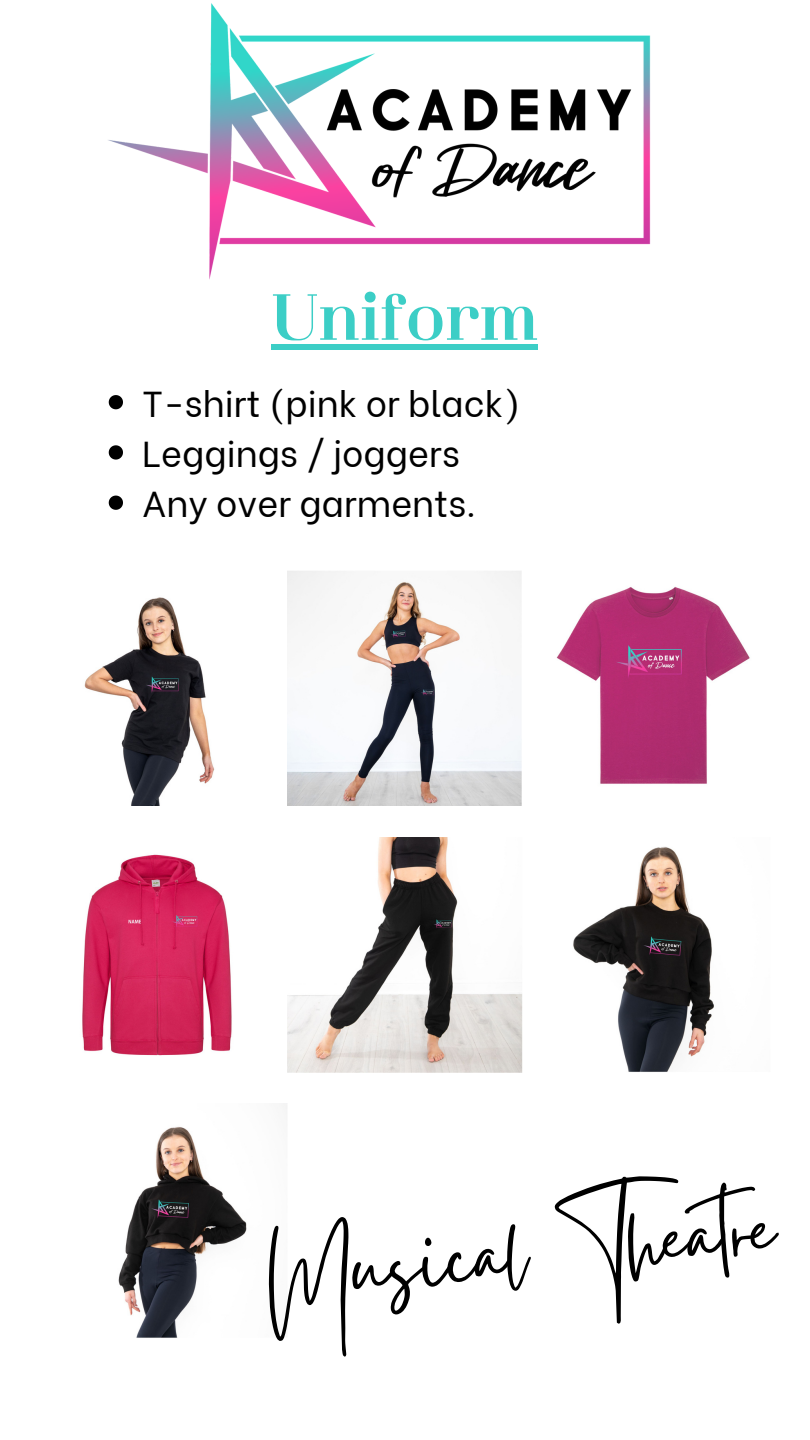
<style>
.page{position:relative;width:810px;height:1440px;background:#fff}
.page>*{position:absolute;margin:0;border:0;box-sizing:border-box;transform-origin:0 0}
.t1{font:112px "Gistesy";color:#000}
.t2{font:600 65px "Athachantr";color:#3ccec6}
.t3{font:36px/50.2px "Be Vietnam";color:#000}
</style>
<div class="page">
<img style="left:84px;top:597px;width:131px;height:209px">
<img style="left:556px;top:586px;width:194px;height:198px">
<img style="left:82px;top:854px;width:150px;height:202px">
<img style="left:118px;top:1104px;width:169px;height:234px">
<img style="left:287px;top:571px;width:235px;height:235px">
<img style="left:573px;top:846px;width:141px;height:226px">
<img style="left:108px;top:3px;width:543px;height:277px">
<img style="left:287px;top:837px;width:235px;height:235px">
<div style="left:272px;top:344px;width:266px;height:6px;background:#3ccec6"></div>
<svg style="left:109px;top:395px;width:14px;height:14px"></svg>
<svg style="left:109px;top:445px;width:14px;height:15px"></svg>
<svg style="left:109px;top:496px;width:14px;height:14px"></svg>
<h2 class="t2" style="left:272px;top:288px;width:268px">Uniform</h2>
<p class="t3" style="left:142px;top:375px;width:380px">T-shirt (pink or black)<br>Leggings / joggers<br>Any over garments.</p>
<h1 class="t1" style="left:259px;top:1196px;width:512px;rotate:-5deg">Musical Theatre</h1>
</div>
